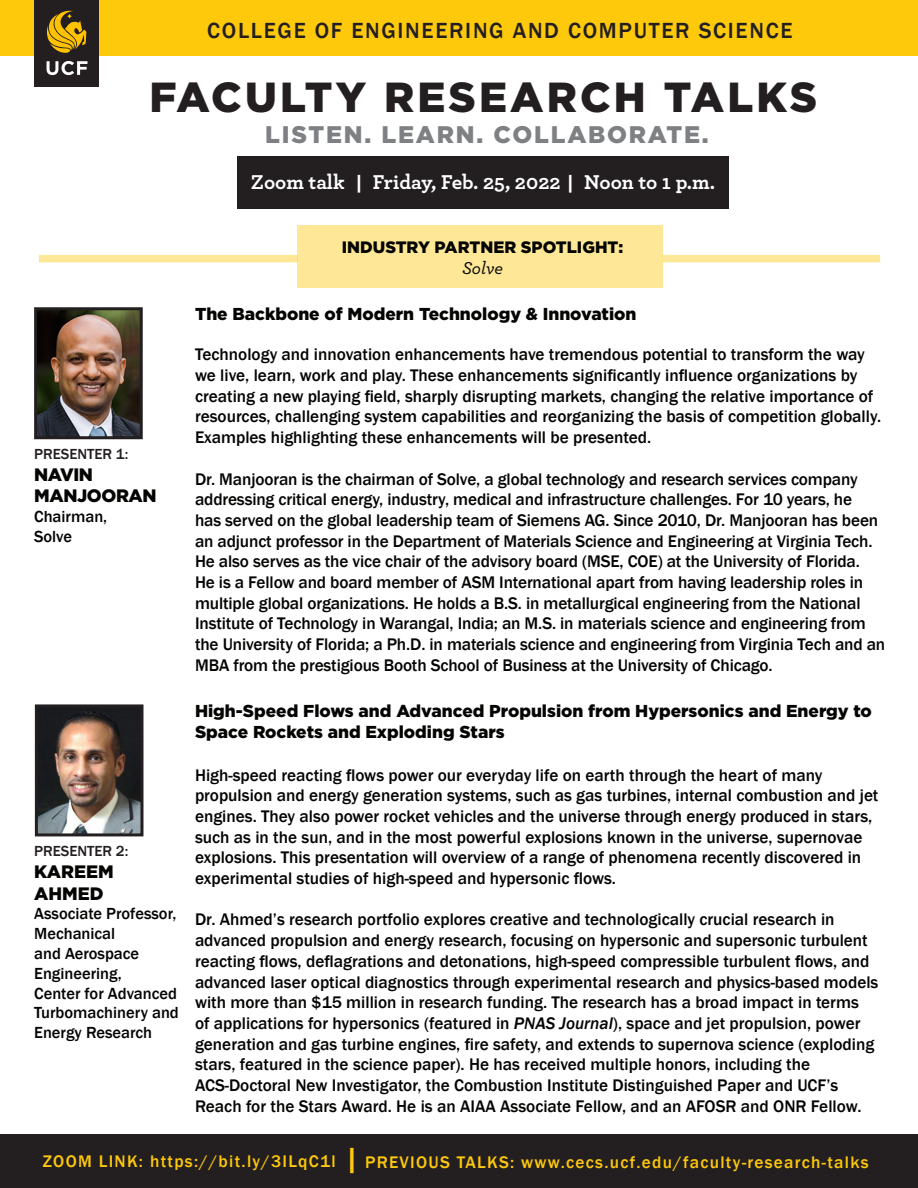
<style>
.page{position:relative;width:918px;height:1188px;background:#fff}
.page>*{position:absolute;margin:0;border:0;box-sizing:border-box;transform-origin:0 0}
.t1{font:900 42px "Gotham";letter-spacing:.075em;color:#231f20}
.t2{font:500 30px "Franklin Gothic";color:#fec80b}
.t3{font:900 24px "Gotham";letter-spacing:.075em;color:#7e8083}
.t4{font:500 22.5px "Franklin Gothic";letter-spacing:.075em;color:#231f20}
.t5{font:700 21px "Archer";color:#fff}
.t6{font:900 18px/21.6px "Gotham";letter-spacing:-.02em;color:#040503}
.t7{font:italic 500 18px "Archer";color:#040503}
.t8{font:500 17.25px/20.7px "Franklin Gothic";color:#040503}
.t9{font:900 17.25px/21.6px "Gotham";color:#040503}
.t10{font:500 17.25px "Franklin Gothic";letter-spacing:.075em;color:#fec80b}
.t11{font:500 16.5px/19.8px "Franklin Gothic";color:#040503}
.t12{font:900 16.5px "Gotham";color:#040503}
.t13{font:500 15px "Franklin Gothic";color:#231f20}
.s1{font-family:"Franklin Gothic";font-weight:500}
.s2{font-style:italic}
</style>
<div class="page">
<div style="left:0;top:1134px;width:918px;height:54px;background:#231f20"></div>
<img style="left:39px;top:708px;width:100px;height:124px">
<div style="left:35px;top:704px;width:108px;height:132px;border:3px solid #231f20"></div>
<div style="left:0;top:0;width:918px;height:56px;background:#fec80b"></div>
<div style="left:34px;top:0;width:65px;height:86px;background:#231f20"></div>
<svg style="left:47px;top:61px;width:40px;height:14px"></svg>
<svg style="left:47px;top:10px;width:39px;height:43px"></svg>
<div style="left:237px;top:157px;width:492px;height:52px;background:#231f20"></div>
<img style="left:38px;top:311px;width:101px;height:124px">
<div style="left:34px;top:307px;width:109px;height:132px;border:3px solid #231f20"></div>
<div style="left:39px;top:255px;width:259px;height:7px;background:#fee796"></div>
<div style="left:298px;top:225px;width:365px;height:62px;background:#fee796"></div>
<div style="left:663px;top:255px;width:217px;height:7px;background:#fee796"></div>
<p class="t4" style="left:207px;top:17px;width:587px">COLLEGE OF ENGINEERING AND COMPUTER SCIENCE</p>
<p class="t1" style="left:150px;top:73px;width:669px">FACULTY RESEARCH TALKS</p>
<p class="t3" style="left:265px;top:121px;width:445px">LISTEN. LEARN. COLLABORATE.</p>
<p class="t5" style="left:251px;top:166px;width:466px">Zoom talk <span class="s1">|</span> Friday, Feb. 25, 2022 <span class="s1">|</span> Noon to 1 p.m.</p>
<p class="t13" style="left:34px;top:445px;width:96px">PRESENTER 1:</p>
<p class="t6" style="left:34px;top:463px;width:124px">NAVIN<br>MANJOORAN</p>
<p class="t11" style="left:34px;top:507px;width:75px">Chairman,</p>
<p class="t11" style="left:34px;top:527px;width:40px">Solve</p>
<p class="t13" style="left:34px;top:842px;width:96px">PRESENTER 2:</p>
<p class="t6" style="left:34px;top:860px;width:81px">KAREEM</p>
<p class="t6" style="left:34px;top:882px;width:71px">AHMED</p>
<p class="t11" style="left:34px;top:904px;width:144px">Associate Professor,<br>Mechanical<br>and Aerospace<br>Engineering,</p>
<p class="t11" style="left:34px;top:983px;width:146px;text-align:justify">Center for Advanced Turbomachinery and Energy Research</p>
<p class="t12" style="left:342px;top:238px;width:283px">INDUSTRY PARTNER SPOTLIGHT:</p>
<p class="t7" style="left:462px;top:255px;width:42px">Solve</p>
<p class="t9" style="left:195px;top:303px;width:443px">The Backbone of Modern Technology &amp; Innovation</p>
<p class="t8" style="left:195px;top:344px;width:688px">Technology and innovation enhancements have tremendous potential to transform the way we live, learn, work and play. These enhancements significantly influence organizations by creating a new playing field, sharply disrupting markets, changing the relative importance of resources, challenging system capabilities and reorganizing the basis of competition globally.<br>Examples highlighting these enhancements will be presented.</p>
<p class="t8" style="left:195px;top:469px;width:692px">Dr. Manjooran is the chairman of Solve, a global technology and research services company addressing critical energy, industry, medical and infrastructure challenges. For 10 years, he<br>has served on the global leadership team of Siemens AG. Since 2010, Dr. Manjooran has been an adjunct professor in the Department of Materials Science and Engineering at Virginia Tech.<br>He also serves as the vice chair of the advisory board (MSE, COE) at the University of Florida.<br>He is a Fellow and board member of ASM International apart from having leadership roles in multiple global organizations. He holds a B.S. in metallurgical engineering from the National Institute of Technology in Warangal, India; an M.S. in materials science and engineering from the University of Florida; a Ph.D. in materials science and engineering from Virginia Tech and an MBA from the prestigious Booth School of Business at the University of Chicago.</p>
<p class="t9" style="left:195px;top:699px;width:678px">High-Speed Flows and Advanced Propulsion from Hypersonics and Energy to<br>Space Rockets and Exploding Stars</p>
<p class="t8" style="left:195px;top:765px;width:685px">High-speed reacting flows power our everyday life on earth through the heart of many propulsion and energy generation systems, such as gas turbines, internal combustion and jet engines. They also power rocket vehicles and the universe through energy produced in stars, such as in the sun, and in the most powerful explosions known in the universe, supernovae explosions. This presentation will overview of a range of phenomena recently discovered in experimental studies of high-speed and hypersonic flows.</p>
<p class="t8" style="left:195px;top:910px;width:685px">Dr. Ahmed’s research portfolio explores creative and technologically crucial research in advanced propulsion and energy research, focusing on hypersonic and supersonic turbulent reacting flows, deflagrations and detonations, high-speed compressible turbulent flows, and advanced laser optical diagnostics through experimental research and physics-based models with more than $15 million in research funding. The research has a broad impact in terms<br>of applications for hypersonics (featured in <span class="s2">PNAS Journal</span>), space and jet propulsion, power generation and gas turbine engines, fire safety, and extends to supernova science (exploding stars, featured in the science paper). He has received multiple honors, including the</p>
<p class="t8" style="left:195px;top:1075px;width:668px">ACS-Doctoral New Investigator, the Combustion Institute Distinguished Paper and UCF’s<br>Reach for the Stars Award. He is an AIAA Associate Fellow, and an AFOSR and ONR Fellow.</p>
<p class="t10" style="left:43px;top:1151px;width:295px">ZOOM LINK: https://bit.ly/3ILqC1l</p>
<p class="t2" style="left:345px;top:1140px;width:16px">|</p>
<p class="t10" style="left:365px;top:1151px;width:505px">PREVIOUS TALKS: www.cecs.ucf.edu/faculty-research-talks</p>
</div>
